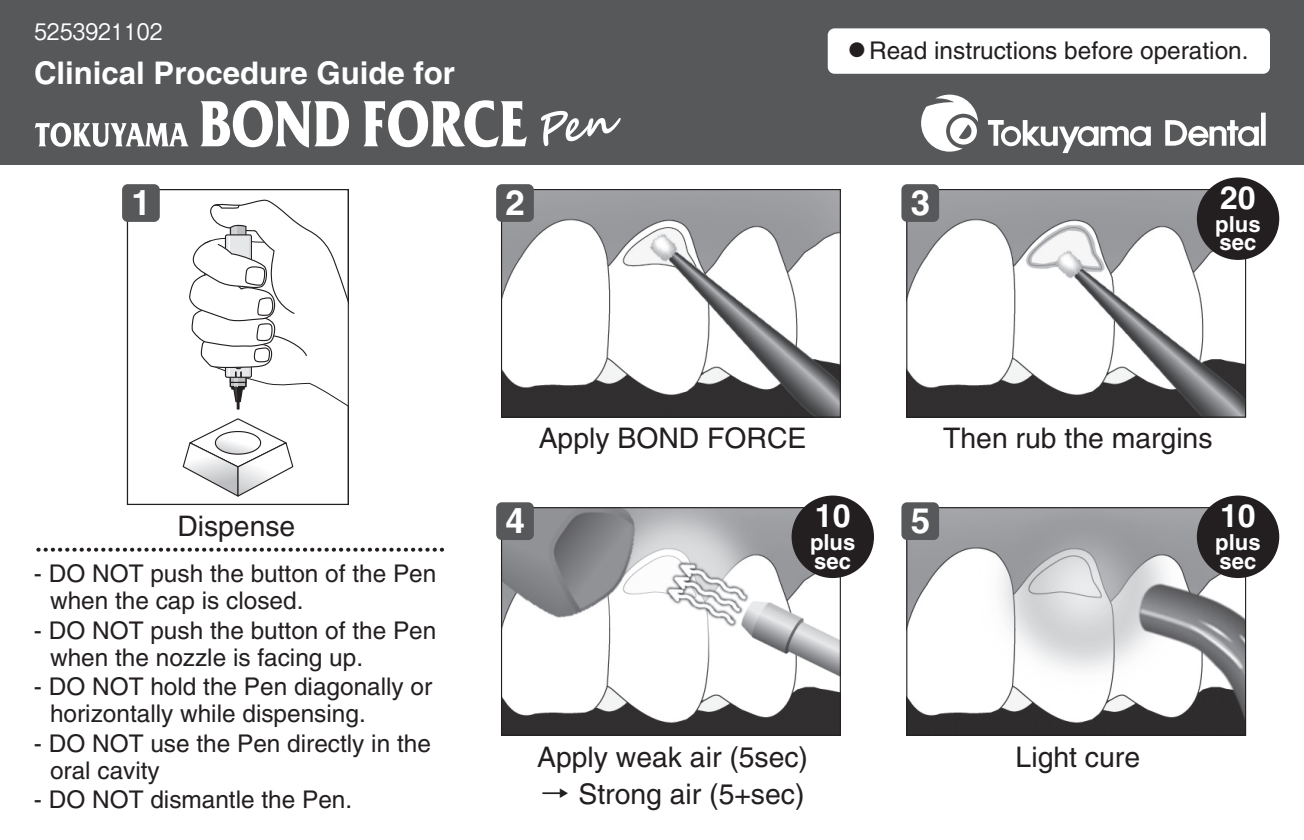
<style>
.page{position:relative;width:1304px;height:840px;background:#fff}
.page>*{position:absolute;margin:0;border:0;box-sizing:border-box;transform-origin:0 0}
.t1{font:700 35.2px "Helvetica";color:#fff}
.t2{font:700 32px "Helvetica";color:#fff}
.t3{font:700 31.2px "Helvetica";color:#fff}
.t4{font:28.4px "Helvetica";color:#231f20}
.t5{font:24.4px/26.8px "Helvetica";color:#231f20}
.t6{font:500 22.8px "Gothic BBB Pro";color:#fff;scale:.9 1}
.t7{font:700 22px/18.8px "Helvetica";color:#fff}
.s1{font-family:"Gothic BBB Pro";font-weight:500}
</style>
<div class="page">
<div style="left:0;top:0;width:1304px;height:164px;background:#57585a"></div>
<img style="left:503px;top:191px;width:336px;height:224px">
<div style="left:501px;top:189px;width:340px;height:228px;border:1px solid #231f20"></div>
<img style="left:908px;top:191px;width:336px;height:224px">
<div style="left:906px;top:189px;width:340px;height:228px;border:1px solid #231f20"></div>
<img style="left:503px;top:509px;width:336px;height:224px">
<div style="left:501px;top:507px;width:340px;height:228px;border:1px solid #231f20"></div>
<img style="left:908px;top:509px;width:336px;height:224px">
<div style="left:906px;top:507px;width:340px;height:228px;border:1px solid #231f20"></div>
<svg style="left:182px;top:199px;width:165px;height:298px"></svg>
<svg style="left:200px;top:100px;width:149px;height:47px"></svg>
<svg style="left:363px;top:100px;width:164px;height:47px"></svg>
<svg style="left:35px;top:123px;width:154px;height:24px"></svg>
<svg style="left:541px;top:111px;width:80px;height:35px"></svg>
<div style="left:127px;top:189px;width:222px;height:315px;border:1px solid #231f20"></div>
<div style="left:122px;top:184px;width:38px;height:38px;background:#57585a;border-radius:6px"></div>
<div style="left:496px;top:184px;width:38px;height:38px;background:#57585a;border-radius:6px"></div>
<div style="left:1197px;top:177px;width:82px;height:83px;background:#231f20;border-radius:50%"></div>
<div style="left:901px;top:184px;width:38px;height:38px;background:#57585a;border-radius:6px"></div>
<div style="left:496px;top:502px;width:38px;height:37px;background:#57585a;border-radius:6px"></div>
<div style="left:1197px;top:495px;width:82px;height:82px;background:#231f20;border-radius:50%"></div>
<div style="left:792px;top:495px;width:82px;height:82px;background:#231f20;border-radius:50%"></div>
<div style="left:901px;top:502px;width:38px;height:37px;background:#57585a;border-radius:6px"></div>
<div style="left:828px;top:28px;width:442px;height:46px;background:#fff;border-radius:7px"></div>
<svg style="left:988px;top:120px;width:163px;height:33px"></svg>
<svg style="left:1165px;top:113px;width:101px;height:33px"></svg>
<svg style="left:921px;top:95px;width:57px;height:56px"></svg>
<svg style="left:36px;top:547px;width:406px;height:4px"></svg>
<p class="t6" style="left:34px;top:13px;width:144px">5253921102</p>
<p class="t3" style="left:34px;top:54px;width:423px">Clinical Procedure Guide for</p>
<h1 class="t1" style="left:131px;top:180px;width:21px">1</h1>
<h1 class="t1" style="left:505px;top:180px;width:21px">2</h1>
<p class="t5" style="left:845px;top:37px;width:405px"><span class="s1">●</span>Read instructions before operation.</p>
<h1 class="t1" style="left:911px;top:180px;width:21px">3</h1>
<h2 class="t2" style="left:1220px;top:178px;width:37px">20</h2>
<p class="t7" style="left:1215px;top:214px;width:47px">plus sec</p>
<p class="t4" style="left:177px;top:509px;width:119px">Dispense</p>
<p class="t5" style="left:50px;top:559px;width:388px;text-indent:-16px">- DO NOT push the button of the Pen when the cap is closed.</p>
<p class="t5" style="left:50px;top:616px;width:388px;text-indent:-16px">- DO NOT push the button of the Pen when the nozzle is facing up.</p>
<p class="t5" style="left:50px;top:672px;width:384px;text-indent:-16px">- DO NOT hold the Pen diagonally or horizontally while dispensing.</p>
<p class="t5" style="left:50px;top:729px;width:382px;text-indent:-16px">- DO NOT use the Pen directly in the oral cavity</p>
<p class="t5" style="left:34px;top:786px;width:320px">- DO NOT dismantle the Pen.</p>
<p class="t4" style="left:539px;top:421px;width:269px">Apply BOND FORCE</p>
<h1 class="t1" style="left:505px;top:498px;width:21px">4</h1>
<h2 class="t2" style="left:815px;top:495px;width:37px">10</h2>
<p class="t7" style="left:810px;top:532px;width:47px">plus sec</p>
<p class="t4" style="left:943px;top:421px;width:271px">Then rub the margins</p>
<h1 class="t1" style="left:911px;top:498px;width:21px">5</h1>
<h2 class="t2" style="left:1220px;top:495px;width:37px">10</h2>
<p class="t7" style="left:1215px;top:532px;width:47px">plus sec</p>
<p class="t4" style="left:537px;top:739px;width:272px">Apply weak air (5sec(</p>
<p class="t4" style="left:541px;top:776px;width:265px"><span class="s1">→</span> Strong air (5+sec(</p>
<p class="t4" style="left:1016px;top:739px;width:126px">Light cure</p>
</div>
